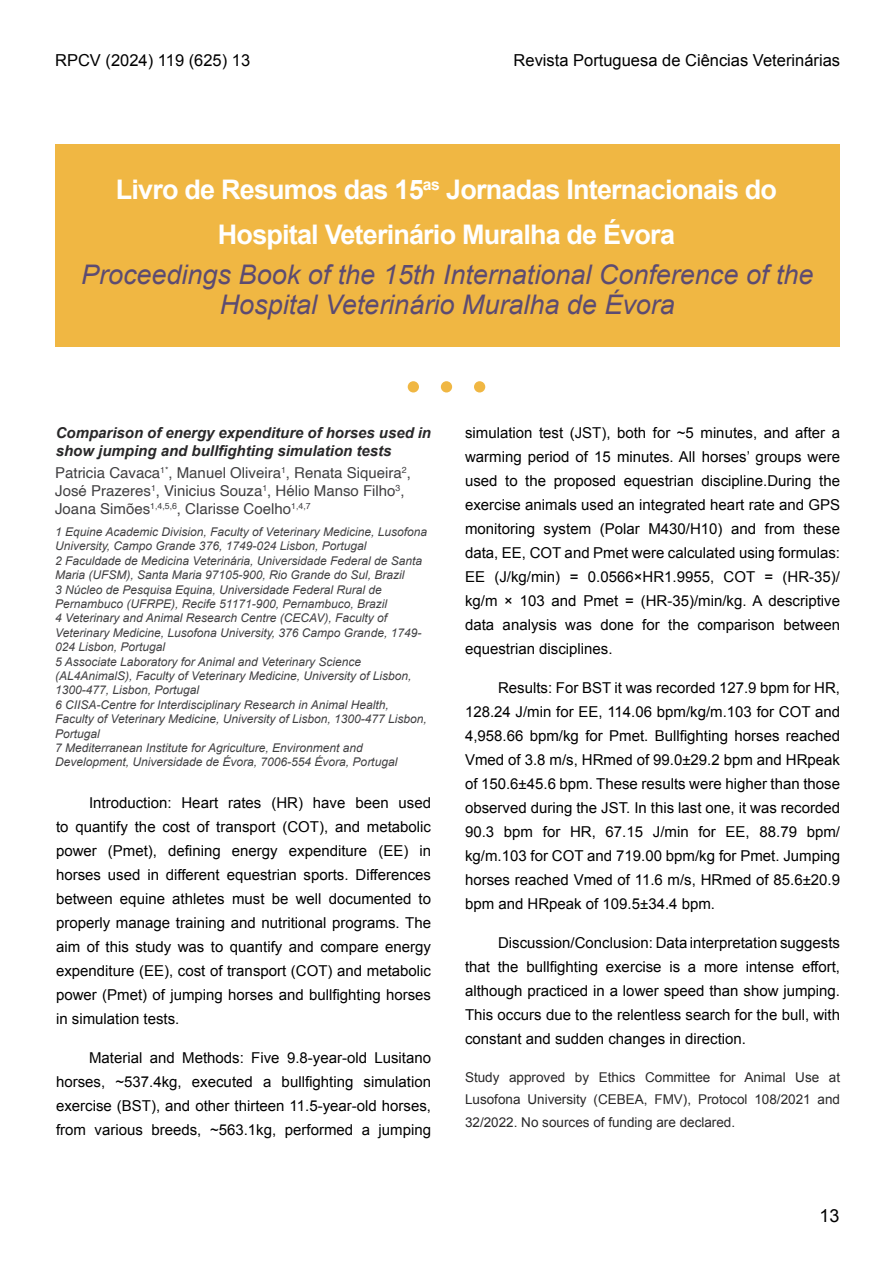
<style>
.page{position:relative;width:893px;height:1263px;background:#fff}
.page>*{position:absolute;margin:0;border:0;box-sizing:border-box;transform-origin:0 0}
.t1{font:italic 27px/29.7px "Arial";color:#5c4b72;text-align:center}
.t2{font:700 27px/45px "Arial";letter-spacing:-.03em;color:#fff;text-align:center}
.t3{font:18px "Arial";color:#000}
.t4{font:16.5px "Arial";color:#000}
.t5{font:15px/24px "Arial";color:#000;text-align:justify}
.t6{font:15px/18px "Helvetica";color:#414042}
.t7{font:italic 700 15px/18px "Arial";color:#292829}
.t8{font:13.5px/22.5px "Arial";color:#292829;text-align:justify}
.t9{font:italic 12px/14.4px "Arial";color:#414042}
</style>
<div class="page">
<div style="left:55px;top:144px;width:785px;height:203px;background:#f0b743"></div>
<div style="left:408px;top:381px;width:11px;height:11px;background:#f0b743;border-radius:50%"></div>
<div style="left:441px;top:381px;width:11px;height:11px;background:#f0b743;border-radius:50%"></div>
<div style="left:474px;top:381px;width:11px;height:11px;background:#f0b743;border-radius:50%"></div>
<p class="t4" style="left:55px;top:49px;width:197px">RPCV (2024) 119 (625) 13</p>
<p class="t4" style="left:514px;top:49px;width:328px">Revista Portuguesa de Ciências Veterinárias</p>
<h1 class="t2" style="left:116px;top:168px;width:663px">Livro de Resumos das 15<sup>as</sup> Jornadas Internacionais do<br>Hospital Veterinário Muralha de Évora</h1>
<h1 class="t1" style="left:81px;top:260px;width:734px">Proceedings Book of the 15th International Conference of the<br>Hospital Veterinário Muralha de Évora</h1>
<p class="t7" style="left:56px;top:424px;width:377px">Comparison of energy expenditure of horses used in show jumping and bullfighting simulation tests</p>
<p class="t6" style="left:55px;top:464px;width:357px">Patricia Cavaca<sup>1*</sup>, Manuel Oliveira<sup>1</sup>, Renata Siqueira<sup>2</sup>,<br>José Prazeres<sup>1</sup>, Vinicius Souza<sup>1</sup>, Hélio Manso Filho<sup>3</sup>,<br>Joana Simões<sup>1,4,5,6</sup>, Clarisse Coelho<sup>1,4,7</sup></p>
<p class="t9" style="left:55px;top:525px;width:373px">1 Equine Academic Division, Faculty of Veterinary Medicine, Lusofona University, Campo Grande 376, 1749-024 Lisbon, Portugal<br>2 Faculdade de Medicina Veterinária, Universidade Federal de Santa Maria (UFSM), Santa Maria 97105-900, Rio Grande do Sul, Brazil<br>3 Núcleo de Pesquisa Equina, Universidade Federal Rural de Pernambuco (UFRPE), Recife 51171-900, Pernambuco, Brazil<br>4 Veterinary and Animal Research Centre (CECAV), Faculty of Veterinary Medicine, Lusofona University, 376 Campo Grande, 1749- 024 Lisbon, Portugal<br>5 Associate Laboratory for Animal and Veterinary Science (AL4AnimalS), Faculty of Veterinary Medicine, University of Lisbon, 1300-477, Lisbon, Portugal<br>6 CIISA-Centre for Interdisciplinary Research in Animal Health, Faculty of Veterinary Medicine, University of Lisbon, 1300-477 Lisbon, Portugal<br>7 Mediterranean Institute for Agriculture, Environment and Development, Universidade de Évora, 7006-554 Évora, Portugal</p>
<p class="t5" style="left:56px;top:791px;width:377px;text-indent:33px">Introduction: Heart rates (HR) have been used to quantify the cost of transport (COT), and metabolic power (Pmet), defining energy expenditure (EE) in horses used in different equestrian sports. Differences between equine athletes must be well documented to properly manage training and nutritional programs. The aim of this study was to quantify and compare energy expenditure (EE), cost of transport (COT) and metabolic power (Pmet) of jumping horses and bullfighting horses in simulation tests.</p>
<p class="t5" style="left:56px;top:1046px;width:377px;text-indent:33px">Material and Methods: Five 9.8-year-old Lusitano horses, ~537.4kg, executed a bullfighting simulation exercise (BST), and other thirteen 11.5-year-old horses, from various breeds, ~563.1kg, performed a jumping</p>
<p class="t5" style="left:465px;top:421px;width:377px">simulation test (JST), both for ~5 minutes, and after a warming period of 15 minutes. All horses’ groups were used to the proposed equestrian discipline.During the exercise animals used an integrated heart rate and GPS monitoring system (Polar M430/H10) and from these data, EE, COT and Pmet were calculated using formulas:<br>EE (J/kg/min) = 0.0566×HR1.9955, COT = (HR-35)/ kg/m × 103 and Pmet = (HR-35)/min/kg. A descriptive data analysis was done for the comparison between equestrian disciplines.</p>
<p class="t5" style="left:465px;top:676px;width:377px;text-indent:33px">Results: For BST it was recorded 127.9 bpm for HR, 128.24 J/min for EE, 114.06 bpm/kg/m.103 for COT and 4,958.66 bpm/kg for Pmet. Bullfighting horses reached Vmed of 3.8 m/s, HRmed of 99.0±29.2 bpm and HRpeak of 150.6±45.6 bpm. These results were higher than those observed during the JST. In this last one, it was recorded 90.3 bpm for HR, 67.15 J/min for EE, 88.79 bpm/ kg/m.103 for COT and 719.00 bpm/kg for Pmet. Jumping horses reached Vmed of 11.6 m/s, HRmed of 85.6±20.9 bpm and HRpeak of 109.5±34.4 bpm.</p>
<p class="t5" style="left:465px;top:931px;width:377px;text-indent:33px">Discussion/Conclusion: Data interpretation suggests that the bullfighting exercise is a more intense effort, although practiced in a lower speed than show jumping.<br>This occurs due to the relentless search for the bull, with constant and sudden changes in direction.</p>
<p class="t8" style="left:465px;top:1066px;width:377px">Study approved by Ethics Committee for Animal Use at Lusofona University (CEBEA, FMV), Protocol 108/2021 and 32/2022. No sources of funding are declared.</p>
<p class="t3" style="left:819px;top:1204px;width:22px">13</p>
</div>
